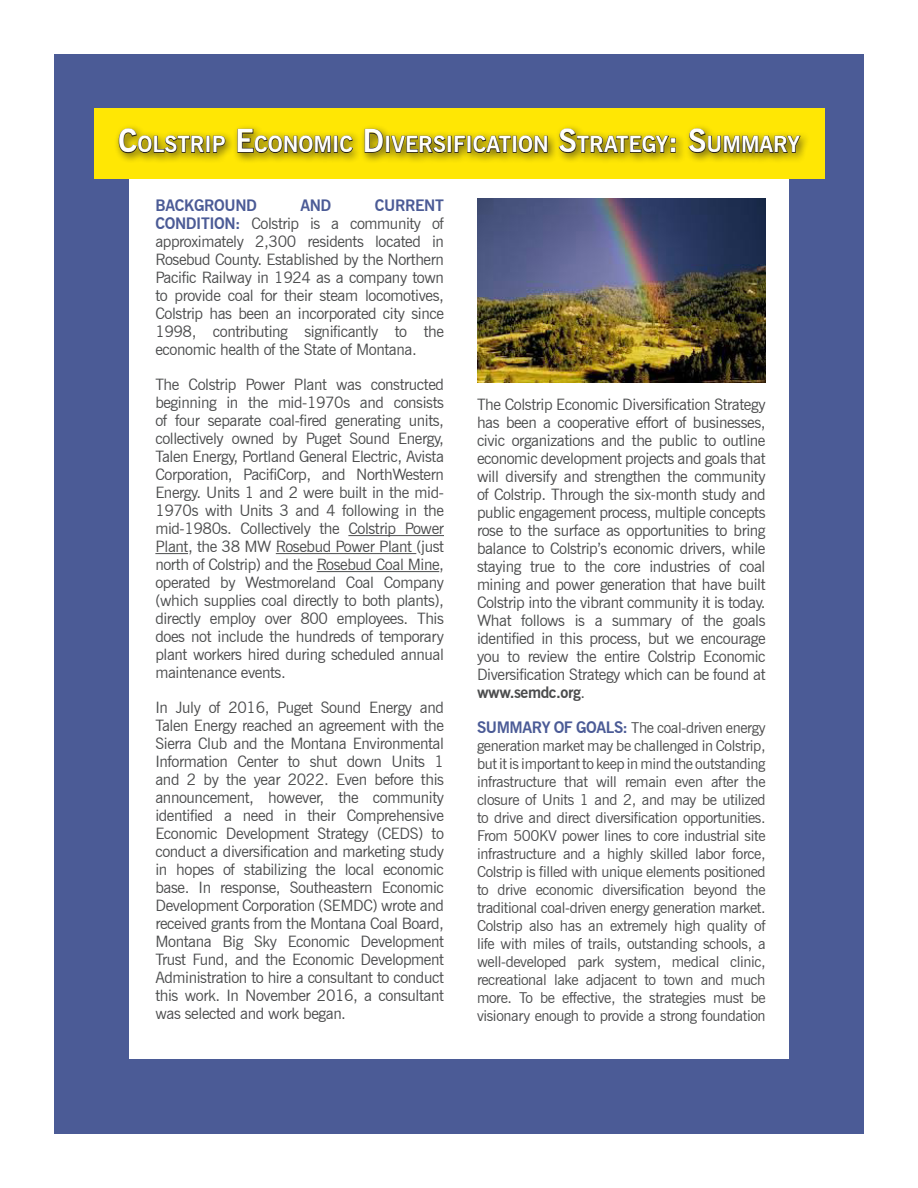
<style>
.page{position:relative;width:918px;height:1188px;background:#fff}
.page>*{position:absolute;margin:0;border:0;box-sizing:border-box;transform-origin:0 0}
.t1{font:700 22.05px "News Gothic BT";color:#fff}
.Body_Columns{font:15.75px/18px "News Gothic BT";letter-spacing:-.025em;color:#4b4c4d;text-align:justify}
.Body_Columns-2{font:700 15.75px "News Gothic BT";letter-spacing:-.025em;color:#4b5b96}
.Body_Columns-3{font:15px/18px "News Gothic BT";letter-spacing:-.025em;color:#4b4c4d;text-align:justify}
.s1{font-size:31.5px}
.s2{font-weight:700;color:#4b5b96}
.s3{font-weight:700}
.s4{font-weight:700;font-size:15.75px;color:#4b5b96}
</style>
<div class="page">
<div style="left:54px;top:54px;width:810px;height:1080px;border:75px solid #4b5b96"></div>
<div style="left:94px;top:108px;width:730px;height:70px;background:#ffe704"></div>
<hr style="left:348px;top:535px;width:96px;height:1px;background:#4b4c4d">
<hr style="left:155px;top:553px;width:33px;height:1px;background:#4b4c4d">
<hr style="left:276px;top:553px;width:140px;height:1px;background:#4b4c4d">
<hr style="left:317px;top:571px;width:122px;height:1px;background:#4b4c4d">
<div style="left:114px;top:124px;width:697px;height:40px;background:#231f20;opacity:.75"></div>
<svg style="left:118px;top:128px;width:87px;height:25px"></svg>
<div style="left:206px;top:136px;width:4px;height:17px;border:1px solid #231f20"></div>
<svg style="left:213px;top:136px;width:13px;height:17px"></svg>
<svg style="left:237px;top:129px;width:94px;height:26px"></svg>
<div style="left:334px;top:136px;width:4px;height:17px;border:1px solid #231f20"></div>
<svg style="left:339px;top:135px;width:14px;height:18px"></svg>
<svg style="left:364px;top:129px;width:20px;height:24px"></svg>
<div style="left:386px;top:136px;width:4px;height:17px;border:1px solid #231f20"></div>
<svg style="left:391px;top:135px;width:55px;height:18px"></svg>
<div style="left:448px;top:136px;width:3px;height:17px;border:1px solid #231f20"></div>
<svg style="left:454px;top:136px;width:12px;height:17px"></svg>
<div style="left:467px;top:136px;width:4px;height:17px;border:1px solid #231f20"></div>
<svg style="left:473px;top:135px;width:38px;height:18px"></svg>
<div style="left:513px;top:136px;width:4px;height:17px;border:1px solid #231f20"></div>
<svg style="left:518px;top:135px;width:30px;height:20px"></svg>
<svg style="left:558px;top:128px;width:118px;height:25px"></svg>
<svg style="left:688px;top:128px;width:113px;height:25px"></svg>
<img style="left:477px;top:199px;width:289px;height:184px">
<p class="t1" style="left:118px;top:131px;width:683px"><span class="s1">C</span>OLSTRIP <span class="s1">E</span>CONOMIC <span class="s1">D</span>IVERSIFICATION <span class="s1">S</span>TRATEGY<span class="s1">: S</span>UMMARY</p>
<p class="Body_Columns" style="left:155px;top:196px;width:290px;text-indent:219px"><span class="s2">CURRENT CONDITION:</span> Colstrip is a community of approximately 2,300 residents located in Rosebud County. Established by the Northern Pacific Railway in 1924 as a company town to provide coal for their steam locomotives, Colstrip has been an incorporated city since 1998, contributing significantly to the economic health of the State of Montana.</p>
<p class="Body_Columns" style="left:155px;top:375px;width:290px">The Colstrip Power Plant was constructed beginning in the mid-1970s and consists of four separate coal-fired generating units, collectively owned by Puget Sound Energy, Talen Energy, Portland General Electric, Avista Corporation, PacifiCorp, and NorthWestern Energy. Units 1 and 2 were built in the mid-1970s with Units 3 and 4 following in the mid-1980s. Collectively the Colstrip Power Plant, the 38 MW Rosebud Power Plant (just north of Colstrip) and the Rosebud Coal Mine, operated by Westmoreland Coal Company (which supplies coal directly to both plants), directly employ over 800 employees. This does not include the hundreds of temporary plant workers hired during scheduled annual maintenance events.</p>
<p class="Body_Columns" style="left:155px;top:699px;width:290px">In July of 2016, Puget Sound Energy and Talen Energy reached an agreement with the Sierra Club and the Montana Environmental Information Center to shut down Units 1 and 2 by the year 2022. Even before this announcement, however, the community identified a need in their Comprehensive Economic Development Strategy (CEDS) to conduct a diversification and marketing study in hopes of stabilizing the local economic base. In response, Southeastern Economic Development Corporation (SEMDC) wrote and received grants from the Montana Coal Board, Montana Big Sky Economic Development Trust Fund, and the Economic Development Administration to hire a consultant to conduct this work. In November 2016, a consultant was selected and work began.</p>
<p class="Body_Columns-2" style="left:155px;top:196px;width:103px">BACKGROUND</p>
<p class="Body_Columns-2" style="left:300px;top:196px;width:32px">AND</p>
<p class="Body_Columns" style="left:477px;top:395px;width:290px">The Colstrip Economic Diversification Strategy has been a cooperative effort of businesses, civic organizations and the public to outline economic development projects and goals that will diversify and strengthen the community of Colstrip. Through the six-month study and public engagement process, multiple concepts rose to the surface as opportunities to bring balance to Colstrip’s economic drivers, while staying true to the core industries of coal mining and power generation that have built Colstrip into the vibrant community it is today.<br>What follows is a summary of the goals identified in this process, but we encourage you to review the entire Colstrip Economic Diversification Strategy which can be found at <span class="s3">www.semdc.org</span>.</p>
<p class="Body_Columns-3" style="left:477px;top:719px;width:290px"><span class="s4">SUMMARY OF GOALS:</span> The coal-driven energy generation market may be challenged in Colstrip, but it is important to keep in mind the outstanding infrastructure that will remain even after the closure of Units 1 and 2, and may be utilized to drive and direct diversification opportunities.<br>From 500KV power lines to core industrial site infrastructure and a highly skilled labor force, Colstrip is filled with unique elements positioned to drive economic diversification beyond the traditional coal-driven energy generation market.<br>Colstrip also has an extremely high quality of life with miles of trails, outstanding schools, a well-developed park system, medical clinic, recreational lake adjacent to town and much more. To be effective, the strategies must be visionary enough to provide a strong foundation</p>
</div>
